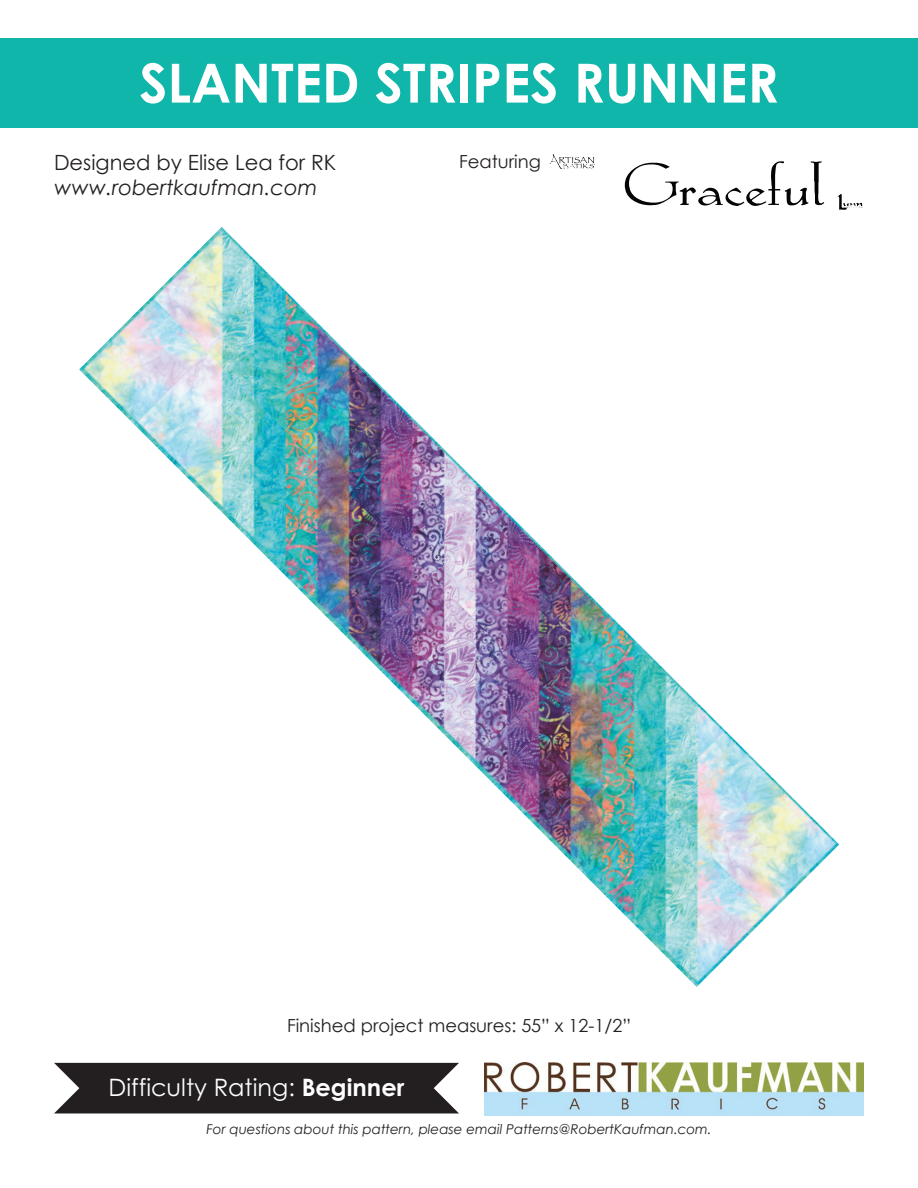
<style>
.page{position:relative;width:918px;height:1188px;background:#fff}
.page>*{position:absolute;margin:0;border:0;box-sizing:border-box;transform-origin:0 0}
.t1{font:700 67.5px "Century Gothic";color:#fff}
.Pattern_Title{font:700 54px "Century Gothic";color:#fff}
.t2{font:24px "Century Gothic";color:#fff}
.t3{font:21px "Century Gothic";color:#231f20}
.t4{font:italic 21px "Century Gothic";color:#231f20}
.t5{font:18px "Century Gothic";color:#231f20}
.t6{font:italic 13.5px "Century Gothic";color:#231f20}
.s1{font-weight:700}
</style>
<div class="page">
<div style="left:54px;top:1063px;width:405px;height:50px;background:#231f20"></div>
<div style="left:0;top:38px;width:918px;height:90px;background:#10b6a9"></div>
<img style="left:484px;top:1063px;width:379px;height:52px">
<svg style="left:563px;top:156px;width:261px;height:50px"></svg>
<svg style="left:837px;top:196px;width:26px;height:12px"></svg>
<img style="left:550px;top:154px;width:13px;height:15px">
<img style="left:838px;top:194px;width:10px;height:16px">
<img style="left:79px;top:227px;width:760px;height:760px">
<p class="t1" style="left:290px;top:27px;width:334px">Just Kisses</p>
<p class="Pattern_Title" style="left:139px;top:42px;width:641px">SLANTED STRIPES RUNNER</p>
<p class="t3" style="left:54px;top:148px;width:284px">Designed by Elise Lea for RK</p>
<p class="t4" style="left:54px;top:173px;width:265px">www.robertkaufman.com</p>
<p class="t5" style="left:459px;top:148px;width:83px">Featuring</p>
<p class="t5" style="left:287px;top:1013px;width:346px">Finished project measures: 55” x 12-1/2”</p>
<p class="t2" style="left:109px;top:1070px;width:297px">Difficulty Rating: <span class="s1">Beginner</span></p>
<p class="t6" style="left:206px;top:1120px;width:507px">For questions about this pattern, please email Patterns@RobertKaufman.com.</p>
</div>
